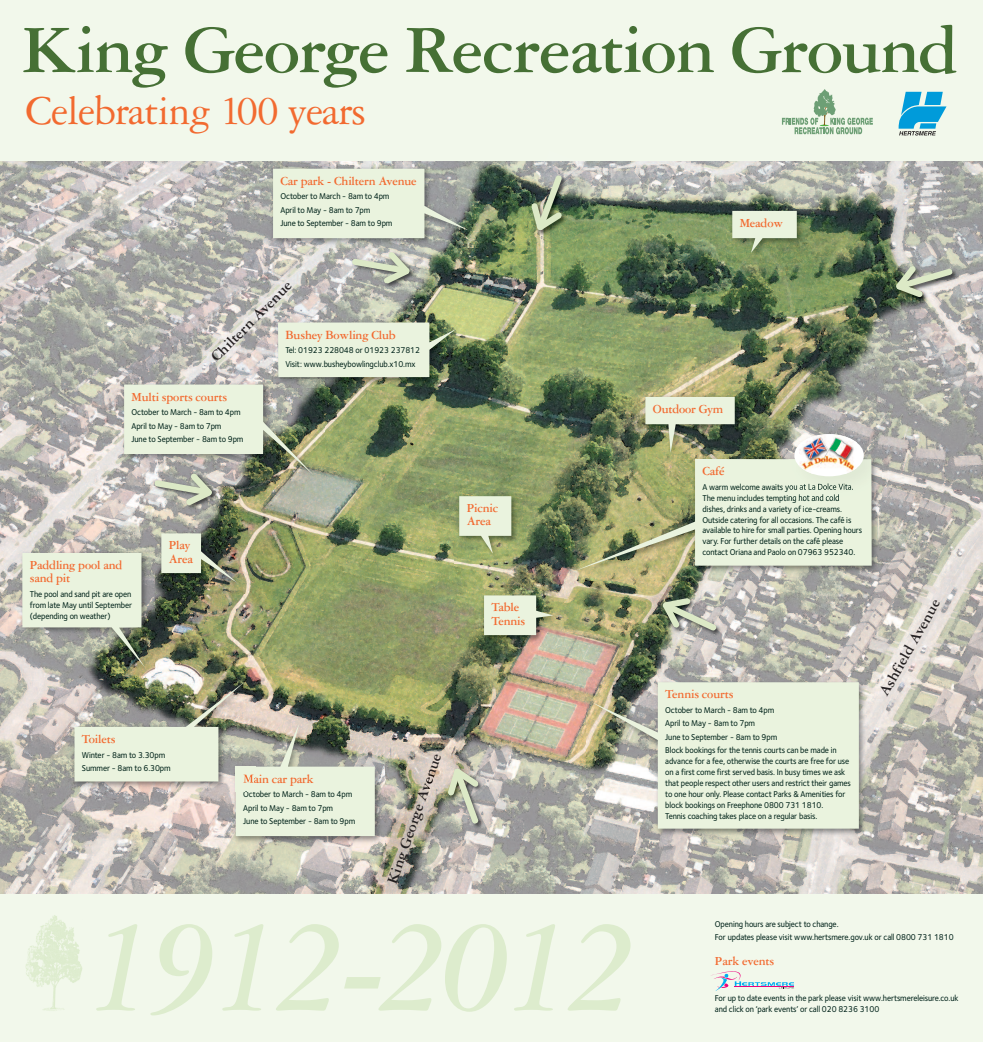
<style>
.page{position:relative;width:983px;height:1042px;background:#fff}
.page>*{position:absolute;margin:0;border:0;box-sizing:border-box;transform-origin:0 0}
.t1{font:italic 700 140px "Garamond Three";letter-spacing:-.05em;color:#ddeccd}
.t2{font:700 71.75px "Garamond Three";letter-spacing:-.02em;color:#467035}
.t3{font:43.75px "Garamond Three";letter-spacing:-.025em;color:#f26a30}
.t4{font:700 15.75px "Garamond Three";color:#231f20}
.t5{font:700 13.12px/13.1px "Garamond Three";letter-spacing:-.015em;color:#f26a30;scale:.95 1}
.t6{font:500 8.75px/10.9px "Foundry Sterling";letter-spacing:-.01em;color:#002219;scale:.93 1}
</style>
<div class="page">
<div style="left:0;top:0;width:982px;height:1042px;background:#f2f8eb"></div>
<img style="left:0;top:161px;width:982px;height:732px">
<img style="left:231px;top:718px;width:154px;height:128px">
<svg style="left:782px;top:89px;width:90px;height:45px"></svg>
<img style="left:25px;top:915px;width:57px;height:96px">
<img style="left:268px;top:164px;width:211px;height:84px">
<svg style="left:273px;top:169px;width:196px;height:69px"></svg>
<img style="left:324px;top:318px;width:142px;height:69px">
<img style="left:273px;top:318px;width:51px;height:62px">
<svg style="left:278px;top:322px;width:178px;height:55px"></svg>
<img style="left:454px;top:491px;width:67px;height:73px">
<svg style="left:459px;top:496px;width:52px;height:58px"></svg>
<img style="left:156px;top:528px;width:91px;height:65px">
<img style="left:161px;top:533px;width:76px;height:50px">
<img style="left:727px;top:206px;width:79px;height:57px">
<svg style="left:732px;top:211px;width:64px;height:42px"></svg>
<img style="left:640px;top:392px;width:104px;height:62px">
<svg style="left:645px;top:397px;width:89px;height:56px"></svg>
<img style="left:70px;top:677px;width:185px;height:114px">
<img style="left:74px;top:681px;width:301px;height:155px">
<img style="left:586px;top:677px;width:282px;height:161px">
<svg style="left:591px;top:682px;width:267px;height:146px"></svg>
<img style="left:119px;top:380px;width:205px;height:105px">
<img style="left:570px;top:454px;width:311px;height:127px">
<svg style="left:574px;top:459px;width:297px;height:112px"></svg>
<img style="left:18px;top:548px;width:137px;height:129px">
<img style="left:70px;top:677px;width:85px;height:1px">
<svg style="left:22px;top:553px;width:123px;height:114px"></svg>
<img style="left:788px;top:428px;width:99px;height:72px">
<img style="left:788px;top:459px;width:83px;height:41px">
<div style="left:794px;top:434px;width:69px;height:42px;background:#fff;border-radius:50%"></div>
<img style="left:799px;top:434px;width:57px;height:39px">
<svg style="left:898px;top:92px;width:48px;height:44px"></svg>
<img style="left:644px;top:584px;width:103px;height:88px">
<svg style="left:656px;top:594px;width:65px;height:41px;background:#a4a998"></svg>
<img style="left:886px;top:246px;width:96px;height:79px">
<svg style="left:891px;top:261px;width:65px;height:41px;background:#a4ab9b"></svg>
<img style="left:519px;top:161px;width:83px;height:90px">
<img style="left:527px;top:170px;width:40px;height:66px">
<img style="left:329px;top:248px;width:94px;height:49px">
<img style="left:335px;top:238px;width:90px;height:10px">
<img style="left:337px;top:226px;width:72px;height:12px">
<svg style="left:349px;top:246px;width:63px;height:41px;background:#b9bcb1"></svg>
<img style="left:132px;top:509px;width:91px;height:9px">
<img style="left:124px;top:384px;width:190px;height:125px">
<img style="left:423px;top:757px;width:84px;height:101px">
<svg style="left:443px;top:763px;width:41px;height:65px;background:#b6b7a9"></svg>
<svg style="left:711px;top:971px;width:82px;height:20px"></svg>
<img style="left:479px;top:591px;width:84px;height:54px">
<svg style="left:484px;top:595px;width:69px;height:40px"></svg>
<h2 class="t2" style="left:21px;top:26px;width:938px">King George Recreation Ground</h2>
<h3 class="t3" style="left:25px;top:96px;width:342px">Celebrating 100 years</h3>
<h3 class="t5" style="left:280px;top:175px;width:145px">Car park - Chiltern Avenue</h3>
<p class="t6" style="left:280px;top:190px;width:122px;line-height:13.4px">October to March - 8am to 4pm<br>April to May - 8am to 7pm<br>June to September - 8am to 9pm</p>
<h3 class="t4" style="left:209px;top:355px;width:109px;rotate:-45deg">Chiltern Avenue</h3>
<h3 class="t5" style="left:285px;top:329px;width:117px">Bushey Bowling Club</h3>
<p class="t6" style="left:285px;top:344px;width:146px;line-height:13.4px">Tel: 01923 228048 or 01923 237812<br>Visit: www.busheybowlingclub.x10.mx</p>
<h3 class="t5" style="left:131px;top:391px;width:102px">Multi sports courts</h3>
<p class="t6" style="left:131px;top:406px;width:122px;line-height:13.4px">October to March - 8am to 4pm<br>April to May - 8am to 7pm<br>June to September - 8am to 9pm</p>
<h3 class="t5" style="left:30px;top:560px;width:99px">Paddling pool and sand pit</h3>
<p class="t6" style="left:30px;top:589px;width:112px;text-align:justify">The pool and sand pit are open from late May until September (depending on weather)</p>
<h3 class="t5" style="left:169px;top:540px;width:27px">Play<br>Area</h3>
<h3 class="t5" style="left:466px;top:503px;width:35px">Picnic<br>Area</h3>
<h3 class="t5" style="left:491px;top:602px;width:37px">Table<br>Tennis</h3>
<h3 class="t5" style="left:82px;top:733px;width:37px">Toilets</h3>
<p class="t6" style="left:82px;top:749px;width:97px;line-height:13.4px">Winter - 8am to 3.30pm<br>Summer - 8am to 6.30pm</p>
<h3 class="t5" style="left:243px;top:773px;width:76px">Main car park</h3>
<p class="t6" style="left:243px;top:788px;width:122px;line-height:13.4px">October to March - 8am to 4pm<br>April to May - 8am to 7pm<br>June to September - 8am to 9pm</p>
<h3 class="t4" style="left:387px;top:882px;width:139px;rotate:-71deg">King George Avenue</h3>
<h1 class="t1" style="left:87px;top:918px;width:552px">1912-2012</h1>
<h3 class="t5" style="left:739px;top:218px;width:47px">Meadow</h3>
<h3 class="t5" style="left:652px;top:404px;width:76px">Outdoor Gym</h3>
<h3 class="t5" style="left:702px;top:466px;width:25px">Café</h3>
<p class="t6" style="left:702px;top:482px;width:173px">A warm welcome awaits you at La Dolce Vita.<br>The menu includes tempting hot and cold dishes, drinks and a variety of ice-creams.<br>Outside catering for all occasions. The café is available to hire for small parties. Opening hours vary. For further details on the café please contact Oriana and Paolo on 07963 952340.</p>
<h3 class="t5" style="left:665px;top:689px;width:73px">Tennis courts</h3>
<p class="t6" style="left:665px;top:704px;width:186px;line-height:13.4px">October to March - 8am to 4pm<br>April to May - 8am to 7pm<br>June to September - 8am to 9pm<br>Block bookings for the tennis courts can be made in</p>
<p class="t6" style="left:665px;top:756px;width:201px">advance for a fee, otherwise the courts are free for use on a first come first served basis. In busy times we ask that people respect other users and restrict their games to one hour only. Please contact Parks &amp; Amenities for block bookings on Freephone 0800 731 1810.<br>Tennis coaching takes place on a regular basis.</p>
<h3 class="t4" style="left:878px;top:693px;width:111px;rotate:-61deg">Ashfield Avenue</h3>
<p class="t6" style="left:714px;top:918px;width:258px;line-height:13.4px">Opening hours are subject to change.<br>For updates please visit www.hertsmere.gov.uk or call 0800 731 1810</p>
<h3 class="t5" style="left:714px;top:955px;width:64px">Park events</h3>
<p class="t6" style="left:714px;top:993px;width:263px">For up to date events in the park please visit www.hertsmereleisure.co.uk and click on ‘park events’ or call 020 8236 3100</p>
</div>
